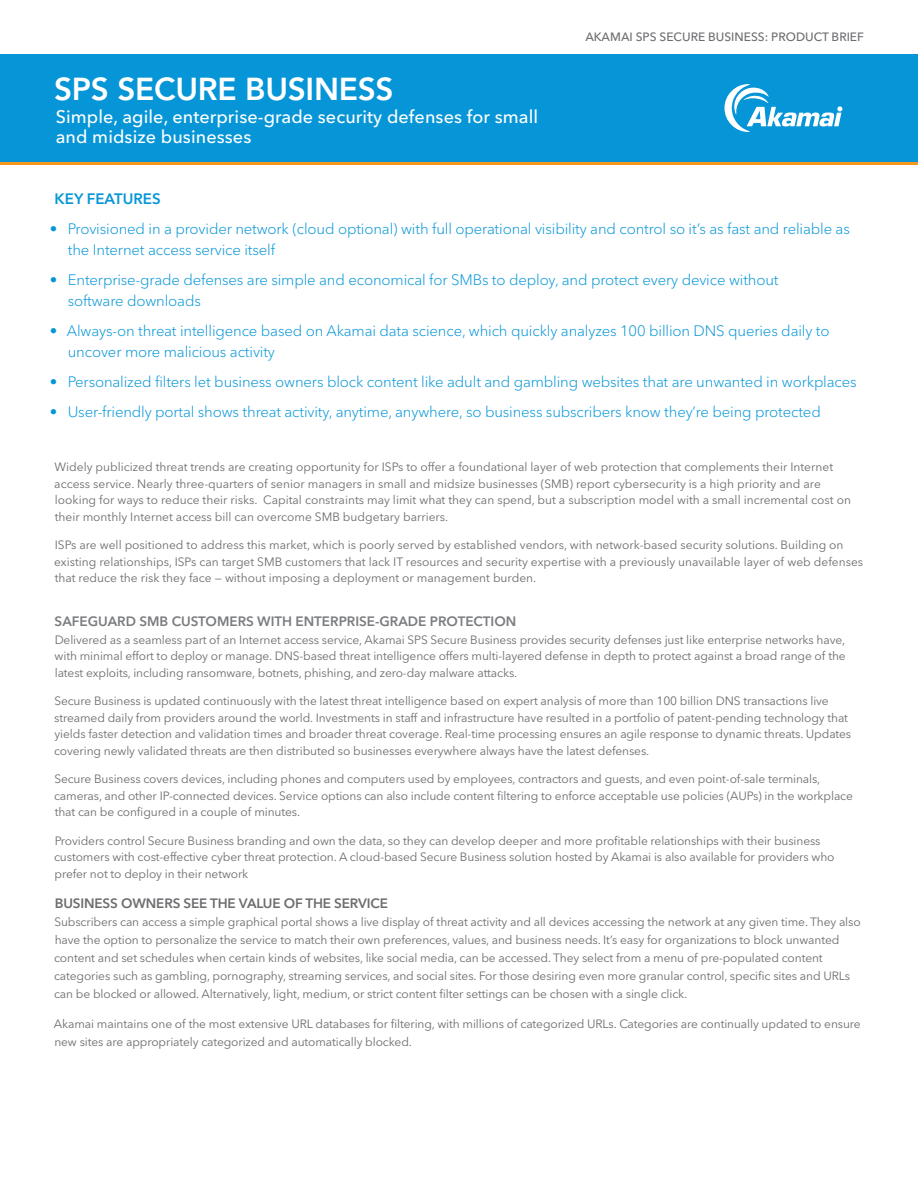
<style>
.page{position:relative;width:918px;height:1188px;background:#fff}
.page>*{position:absolute;margin:0;border:0;box-sizing:border-box;transform-origin:0 0}
.Title_-_Page_1{font:800 31.5px "Avenir LT Std";letter-spacing:-.01em;color:#fff}
.Section_Header{font:500 18px/19.5px "Avenir Next LT Pro";letter-spacing:.005em;color:#fff}
.t1{font:300 15px/21px "Avenir Next LT Pro";letter-spacing:-.01em;color:#0696d7}
.Intro_Paragraph{font:600 15px "Avenir Next LT Pro";color:#0696d7}
.headers{font:600 13.5px "Avenir Next LT Pro";color:#7a7c7f}
.body_copy_bold_blue{font:600 13.5px "Avenir Next LT Pro";letter-spacing:-.01em;color:#6c6d70}
.body_copy_bold_blue-2{font:12px/16.5px "Avenir Next LT Pro";letter-spacing:-.01em;color:#6c6d70}
.Hybrid_WAN_Solutions{font:500 12px "Avenir Next LT Pro";color:#6c6d70}
</style>
<div class="page">
<div style="left:0;top:54px;width:918px;height:108px;background:#0696d7"></div>
<hr style="left:0;top:162px;width:918px;height:3px;background:#f7971d">
<svg style="left:724px;top:84px;width:118px;height:48px"></svg>
<p class="Title_-_Page_1" style="left:54px;top:70px;width:341px">SPS SECURE BUSINESS</p>
<p class="Section_Header" style="left:56px;top:107px;width:484px">Simple, agile, enterprise-grade security defenses for small and midsize businesses</p>
<p class="Hybrid_WAN_Solutions" style="left:585px;top:30px;width:280px">AKAMAI SPS SECURE BUSINESS: PRODUCT BRIEF</p>
<p class="Intro_Paragraph" style="left:55px;top:189px;width:108px">KEY FEATURES</p>
<p class="t1" style="left:68px;top:218px;width:784px;text-indent:-18px">• Provisioned in a provider network (cloud optional) with full operational visibility and control so it’s as fast and reliable as the Internet access service itself</p>
<p class="t1" style="left:68px;top:269px;width:712px;text-indent:-18px">• Enterprise-grade defenses are simple and economical for SMBs to deploy, and protect every device without software downloads</p>
<p class="t1" style="left:68px;top:320px;width:763px;text-indent:-18px">• Always-on threat intelligence based on Akamai data science, which quickly analyzes 100 billion DNS queries daily to uncover more malicious activity</p>
<p class="t1" style="left:50px;top:371px;width:808px">• Personalized filters let business owners block content like adult and gambling websites that are unwanted in workplaces</p>
<p class="t1" style="left:50px;top:401px;width:773px">• User-friendly portal shows threat activity, anytime, anywhere, so business subscribers know they’re being protected</p>
<p class="body_copy_bold_blue-2" style="left:54px;top:459px;width:798px">Widely publicized threat trends are creating opportunity for ISPs to offer a foundational layer of web protection that complements their Internet access service. Nearly three-quarters of senior managers in small and midsize businesses (SMB) report cybersecurity is a high priority and are looking for ways to reduce their risks. Capital constraints may limit what they can spend, but a subscription model with a small incremental cost on their monthly Internet access bill can overcome SMB budgetary barriers.</p>
<p class="body_copy_bold_blue-2" style="left:54px;top:537px;width:811px">ISPs are well positioned to address this market, which is poorly served by established vendors, with network-based security solutions. Building on existing relationships, ISPs can target SMB customers that lack IT resources and security expertise with a previously unavailable layer of web defenses that reduce the risk they face — without imposing a deployment or management burden.</p>
<p class="headers" style="left:55px;top:613px;width:463px">SAFEGUARD SMB CUSTOMERS WITH ENTERPRISE-GRADE PROTECTION</p>
<p class="body_copy_bold_blue-2" style="left:55px;top:631px;width:793px;text-align:justify">Delivered as a seamless part of an Internet access service, Akamai SPS Secure Business provides security defenses just like enterprise networks have, with minimal effort to deploy or manage. DNS-based threat intelligence offers multi-layered defense in depth to protect against a broad range of the latest exploits, including ransomware, botnets, phishing, and zero-day malware attacks.</p>
<p class="body_copy_bold_blue-2" style="left:54px;top:693px;width:799px">Secure Business is updated continuously with the latest threat intelligence based on expert analysis of more than 100 billion DNS transactions live streamed daily from providers around the world. Investments in staff and infrastructure have resulted in a portfolio of patent-pending technology that yields faster detection and validation times and broader threat coverage. Real-time processing ensures an agile response to dynamic threats. Updates covering newly validated threats are then distributed so businesses everywhere always have the latest defenses.</p>
<p class="body_copy_bold_blue-2" style="left:54px;top:771px;width:800px">Secure Business covers devices, including phones and computers used by employees, contractors and guests, and even point-of-sale terminals, cameras, and other IP-connected devices. Service options can also include content filtering to enforce acceptable use policies (AUPs) in the workplace that can be configured in a couple of minutes.</p>
<p class="body_copy_bold_blue-2" style="left:54px;top:832px;width:782px">Providers control Secure Business branding and own the data, so they can develop deeper and more profitable relationships with their business customers with cost-effective cyber threat protection. A cloud-based Secure Business solution hosted by Akamai is also available for providers who prefer not to deploy in their network</p>
<p class="body_copy_bold_blue" style="left:55px;top:895px;width:335px">BUSINESS OWNERS SEE THE VALUE OF THE SERVICE</p>
<p class="body_copy_bold_blue-2" style="left:54px;top:912px;width:808px;line-height:18px">Subscribers can access a simple graphical portal shows a live display of threat activity and all devices accessing the network at any given time. They also have the option to personalize the service to match their own preferences, values, and business needs. It’s easy for organizations to block unwanted content and set schedules when certain kinds of websites, like social media, can be accessed. They select from a menu of pre-populated content categories such as gambling, pornography, streaming services, and social sites. For those desiring even more granular control, specific sites and URLs can be blocked or allowed. Alternatively, light, medium, or strict content filter settings can be chosen with a single click.</p>
<p class="body_copy_bold_blue-2" style="left:54px;top:1014px;width:808px;line-height:18px">Akamai maintains one of the most extensive URL databases for filtering, with millions of categorized URLs. Categories are continually updated to ensure new sites are appropriately categorized and automatically blocked.</p>
</div>
